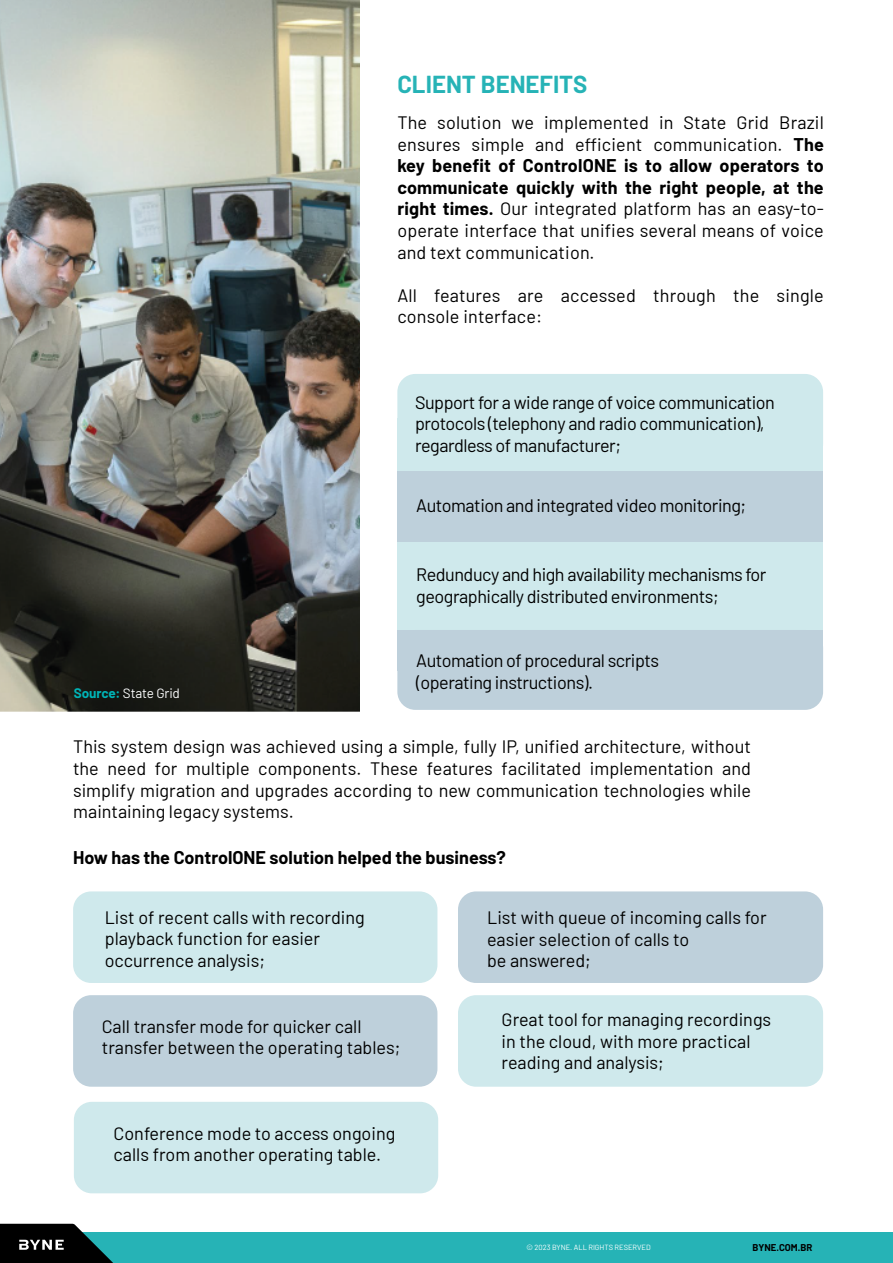
<style>
.page{position:relative;width:893px;height:1263px;background:#fff}
.page>*{position:absolute;margin:0;border:0;box-sizing:border-box;transform-origin:0 0}
.t1{font:700 24px "Barlow";color:#26b3b6}
.t2{font:18px/21.6px "Barlow";letter-spacing:-.005em;color:#000}
.t3{font:18px/21.6px "Barlow";letter-spacing:-.025em;color:#000}
.t4{font:700 18px "Barlow";color:#000}
.t5{font:13.5px "Barlow";letter-spacing:-.01em;color:#fbfcfc}
.t6{font:700 9.6px "Barlow";color:#000}
.t7{font:7.5px "Barlow";color:#fff}
.s1{font-weight:700}
.s2{font-weight:700;color:#00b3b6}
</style>
<div class="page">
<div style="left:0;top:1233px;width:893px;height:30px;background:#26b3b6"></div>
<svg style="left:0;top:1224px;width:115px;height:39px"></svg>
<div style="left:73px;top:995px;width:364px;height:92px;background:#bed0db;border-radius:18px"></div>
<div style="left:458px;top:891px;width:365px;height:92px;background:#bed0db;border-radius:18px"></div>
<div style="left:397px;top:374px;width:426px;height:88px;background:#cfe9ec;border-radius:18px"></div>
<div style="left:397px;top:418px;width:426px;height:53px;background:#cfe9ec"></div>
<div style="left:397px;top:542px;width:426px;height:88px;background:#cfe9ec"></div>
<div style="left:73px;top:891px;width:364px;height:92px;background:#cfe9ec;border-radius:18px"></div>
<div style="left:458px;top:995px;width:365px;height:92px;background:#cfe9ec;border-radius:18px"></div>
<div style="left:74px;top:1102px;width:364px;height:91px;background:#cfe9ec;border-radius:18px"></div>
<div style="left:397px;top:471px;width:426px;height:71px;background:#bed0db"></div>
<div style="left:397px;top:630px;width:426px;height:80px;background:#bed0db;border-radius:18px"></div>
<img style="left:0;top:0;width:360px;height:712px">
<h1 class="t1" style="left:397px;top:67px;width:192px">CLIENT BENEFITS</h1>
<p class="t2" style="left:397px;top:110px;width:428px;text-align:justify">The solution we implemented in State Grid Brazil ensures simple and efficient communication. <span class="s1">The key benefit of ControlONE is to allow operators to communicate quickly with the right people, at the right times.</span> Our integrated platform has an easy-to&shy;operate interface that unifies several means of voice and text communication.</p>
<p class="t2" style="left:397px;top:283px;width:428px">All features are accessed through the single console interface:</p>
<p class="t3" style="left:415px;top:390px;width:361px">Support for a wide range of voice communication protocols (telephony and radio communication), regardless of manufacturer;</p>
<p class="t3" style="left:416px;top:493px;width:331px">Automation and integrated video monitoring;</p>
<p class="t5" style="left:74px;top:683px;width:108px"><span class="s2">Source:</span> State Grid</p>
<p class="t3" style="left:416px;top:563px;width:352px">Redunducy and high availability mechanisms for geographically distributed environments;</p>
<p class="t3" style="left:416px;top:648px;width:245px">Automation of procedural scripts (operating instructions).</p>
<p class="t2" style="left:73px;top:735px;width:679px;text-align:justify">This system design was achieved using a simple, fully IP, unified architecture, without the need for multiple components. These features facilitated implementation and simplify migration and upgrades according to new communication technologies while maintaining legacy systems.</p>
<p class="t4" style="left:73px;top:845px;width:434px">How has the ControlONE solution helped the business?</p>
<p class="t2" style="left:105px;top:905px;width:262px">List of recent calls with recording playback function for easier occurrence analysis;</p>
<p class="t2" style="left:487px;top:905px;width:281px">List with queue of incoming calls for easier selection of calls to<br>be answered;</p>
<p class="t2" style="left:102px;top:1014px;width:300px">Call transfer mode for quicker call transfer between the operating tables;</p>
<p class="t2" style="left:502px;top:1007px;width:271px">Great tool for managing recordings in the cloud, with more practical reading and analysis;</p>
<p class="t2" style="left:114px;top:1121px;width:283px">Conference mode to access ongoing calls from another operating table.</p>
<p class="t7" style="left:526px;top:1242px;width:126px">© 2023 BYNE. ALL RIGHTS RESERVED</p>
<p class="t6" style="left:752px;top:1240px;width:61px">BYNE.COM.BR</p>
</div>
